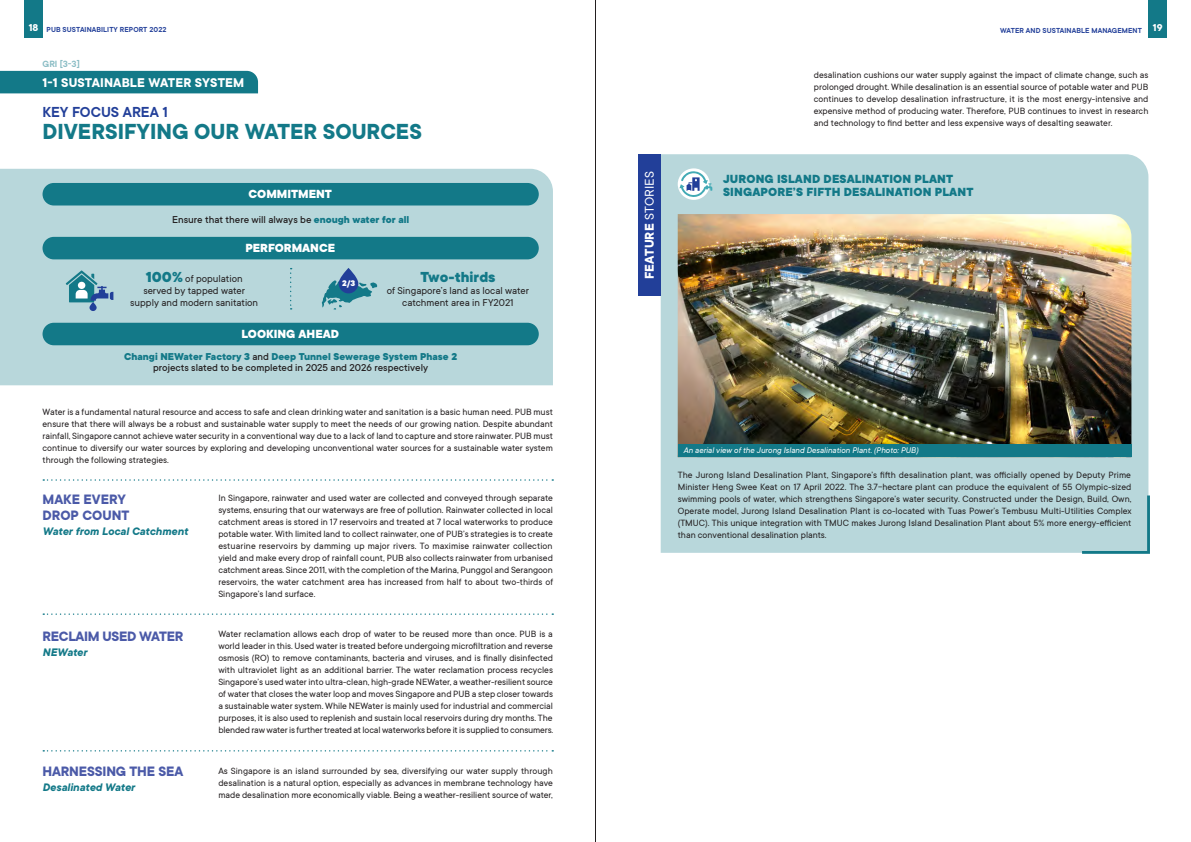
<style>
.page{position:relative;width:1191px;height:842px;background:#fff}
.page>*{position:absolute;margin:0;border:0;box-sizing:border-box;transform-origin:0 0}
.t1{font:700 24px "TT Commons";color:#137988}
.Key_Focus{font:600 16px "TT Commons";color:#223f99}
.Infographic_Body_Tex{font:800 16px "TT Commons";color:#137988}
.Header_1{font:700 15px/16px "TT Commons";letter-spacing:-.01em;color:#4b5aa8}
.Chapter_Number{font:700 14px "TT Commons";letter-spacing:.01em;color:#fff}
.Feature_Title{font:800 13px/13px "TT Commons";letter-spacing:.01em;color:#137988}
.Infographic_Header{font:800 13px "TT Commons";color:#fff}
.Header_2{font:italic 700 12px "TT Commons";color:#137988}
.Infographic_Body_Tex-2{font:500 11px/11.5px "TT Commons";color:#231f20;text-align:center}
.Infographic_Body_Tex-3{font:11px/12px "TT Commons";color:#231f20;text-align:center}
.Body_Text_10mm{font:10px/12px "TT Commons";color:#231f20;text-align:justify}
.Feature_Body_Text{font:10px/12px "TT Commons";color:#231f20;text-align:justify}
.Body_Text{font:10px/12px "TT Commons";color:#231f20;text-align:justify}
.t2{font:600 10px "TT Commons";color:#89bcc4}
.Photo_Caption{font:italic 9px "TT Commons";color:#fff}
.Infographic_Body_Tex-4{font:800 9px "TT Commons";color:#fff}
.t3{font:600 8px "TT Commons";letter-spacing:.01em;color:#223f99}
.s1{font-weight:700;font-size:11px;color:#fff}
.s2{font-weight:800;color:#137988}
.s3{font-weight:800;font-size:16px;color:#137988}
.s4{font-weight:400}
</style>
<div class="page">
<div style="left:0;top:169px;width:553px;height:216px;background:#b8d7db"></div>
<svg style="left:66px;top:270px;width:47px;height:41px;background:#81b0c0"></svg>
<svg style="left:322px;top:268px;width:55px;height:42px;background:#78a9bc"></svg>
<svg style="left:290px;top:268px;width:2px;height:42px"></svg>
<div style="left:43px;top:183px;width:496px;height:22px;background:#137988;border-radius:11px"></div>
<div style="left:0;top:71px;width:258px;height:22px;background:#137988"></div>
<div style="left:43px;top:237px;width:496px;height:22px;background:#137988;border-radius:11px"></div>
<div style="left:43px;top:323px;width:496px;height:22px;background:#137988;border-radius:11px"></div>
<div style="left:660px;top:154px;width:488px;height:399px;background:#b8d7db"></div>
<svg style="left:677px;top:168px;width:33px;height:32px"></svg>
<svg style="left:679px;top:171px;width:33px;height:26px"></svg>
<img style="left:677px;top:214px;width:454px;height:230px">
<div style="left:638px;top:154px;width:22px;height:142px;background:#223f99"></div>
<svg style="left:1079px;top:493px;width:71px;height:61px;background:#aacfd4"></svg>
<div style="left:677px;top:444px;width:454px;height:13px;background:#137988"></div>
<svg style="left:43px;top:613px;width:510px;height:2px"></svg>
<svg style="left:43px;top:750px;width:510px;height:1px"></svg>
<svg style="left:43px;top:479px;width:510px;height:2px"></svg>
<div style="left:24px;top:0;width:19px;height:38px;background:#137988"></div>
<div style="left:1148px;top:0;width:19px;height:38px;background:#137988"></div>
<hr style="left:595px;top:0;width:1px;height:842px;background:#231f20">
<p class="t3" style="left:29px;top:24px;width:139px"><span class="s1">18</span> PUB SUSTAINABILITY REPORT 2022</p>
<p class="t3" style="left:1000px;top:25px;width:164px">WATER AND SUSTAINABLE MANAGEMENT <sup>19</sup></p>
<p class="t2" style="left:43px;top:58px;width:39px">GRI [3-3]</p>
<p class="Chapter_Number" style="left:43px;top:73px;width:203px">1-1 SUSTAINABLE WATER SYSTEM</p>
<p class="Key_Focus" style="left:43px;top:102px;width:127px">KEY FOCUS AREA 1</p>
<p class="t1" style="left:43px;top:116px;width:381px">DIVERSIFYING OUR WATER SOURCES</p>
<p class="Infographic_Header" style="left:248px;top:185px;width:85px">COMMITMENT</p>
<p class="Infographic_Body_Tex-2" style="left:172px;top:214px;width:239px">Ensure that there will always be <span class="s2">enough water for all</span></p>
<p class="Infographic_Header" style="left:245px;top:239px;width:91px">PERFORMANCE</p>
<p class="Infographic_Body_Tex-3" style="left:130px;top:273px;width:129px"><span class="s3">100%</span> of population served by tapped water supply and modern sanitation</p>
<p class="Infographic_Body_Tex" style="left:420px;top:266px;width:77px">Two-thirds</p>
<p class="Infographic_Body_Tex-4" style="left:342px;top:277px;width:15px">2/3</p>
<p class="Infographic_Body_Tex-3" style="left:387px;top:285px;width:144px">of Singapore’s land as local water catchment area in FY2021</p>
<p class="Infographic_Header" style="left:241px;top:325px;width:99px">LOOKING AHEAD</p>
<p class="Infographic_Body_Tex-2" style="left:124px;top:351px;width:334px"><span class="s2">Changi NEWater Factory 3</span> and <span class="s2">Deep Tunnel Sewerage System Phase 2 </span>projects slated to be completed in 2025 and 2026 respectively</p>
<p class="Body_Text" style="left:43px;top:406px;width:512px">Water is a fundamental natural resource and access to safe and clean drinking water and sanitation is a basic human need. PUB must ensure that there will always be a robust and sustainable water supply to meet the needs of our growing nation. Despite abundant rainfall, Singapore cannot achieve water security in a conventional way due to a lack of land to capture and store rainwater. PUB must continue to diversify our water sources by exploring and developing unconventional water sources for a sustainable water system through the following strategies.</p>
<p class="Body_Text_10mm" style="left:218px;top:492px;width:336px">In Singapore, rainwater and used water are collected and conveyed through separate systems, ensuring that our waterways are free of pollution. Rainwater collected in local catchment areas is stored in 17 reservoirs and treated at 7 local waterworks to produce potable water. With limited land to collect rainwater, one of PUB’s strategies is to create estuarine reservoirs by damming up major rivers. To maximise rainwater collection yield and make every drop of rainfall count, PUB also collects rainwater from urbanised catchment areas. Since 2011, with the completion of the Marina, Punggol and Serangoon reservoirs, the water catchment area has increased from half to about two-thirds of Singapore’s land surface.</p>
<p class="Body_Text_10mm" style="left:218px;top:628px;width:336px">Water reclamation allows each drop of water to be reused more than once. PUB is a world leader in this. Used water is treated before undergoing microfiltration and reverse osmosis (RO) to remove contaminants, bacteria and viruses, and is finally disinfected with ultraviolet light as an additional barrier. The water reclamation process recycles Singapore’s used water into ultra-clean, high-grade NEWater, a weather-resilient source of water that closes the water loop and moves Singapore and PUB a step closer towards a sustainable water system. While NEWater is mainly used for industrial and commercial purposes, it is also used to replenish and sustain local reservoirs during dry months. The blended raw water is further treated at local waterworks before it is supplied to consumers.</p>
<p class="Body_Text_10mm" style="left:218px;top:765px;width:336px">As Singapore is an island surrounded by sea, diversifying our water supply through desalination is a natural option, especially as advances in membrane technology have made desalination more economically viable. Being a weather-resilient source of water,</p>
<p class="Header_1" style="left:43px;top:491px;width:88px">MAKE EVERY<br>DROP COUNT</p>
<p class="Header_2" style="left:43px;top:523px;width:147px">Water from Local Catchment</p>
<p class="Header_1" style="left:43px;top:628px;width:142px">RECLAIM USED WATER</p>
<p class="Header_2" style="left:43px;top:644px;width:46px">NEWater</p>
<p class="Header_1" style="left:43px;top:763px;width:142px">HARNESSING THE SEA</p>
<p class="Header_2" style="left:43px;top:779px;width:94px">Desalinated Water</p>
<p class="Body_Text_10mm" style="left:814px;top:69px;width:336px">desalination cushions our water supply against the impact of climate change, such as prolonged drought. While desalination is an essential source of potable water and PUB continues to develop desalination infrastructure, it is the most energy-intensive and expensive method of producing water. Therefore, PUB continues to invest in research and technology to find better and less expensive ways of desalting seawater.</p>
<p class="Chapter_Number" style="left:640px;top:279px;width:110px;rotate:-90deg">FEATURE <span class="s4">STORIES</span></p>
<p class="Feature_Title" style="left:723px;top:172px;width:252px">JURONG ISLAND DESALINATION PLANT<br>SINGAPORE’S FIFTH DESALINATION PLANT</p>
<p class="Photo_Caption" style="left:683px;top:445px;width:236px">An aerial view of the Jurong Island Desalination Plant. (Photo: PUB)</p>
<p class="Feature_Body_Text" style="left:677px;top:469px;width:455px">The Jurong Island Desalination Plant, Singapore’s fifth desalination plant, was officially opened by Deputy Prime Minister Heng Swee Keat on 17 April 2022. The 3.7-hectare plant can produce the equivalent of 55 Olympic-sized swimming pools of water, which strengthens Singapore’s water security. Constructed under the Design, Build, Own, Operate model, Jurong Island Desalination Plant is co-located with Tuas Power’s Tembusu Multi-Utilities Complex (TMUC). This unique integration with TMUC makes Jurong Island Desalination Plant about 5% more energy-efficient than conventional desalination plants.</p>
</div>
